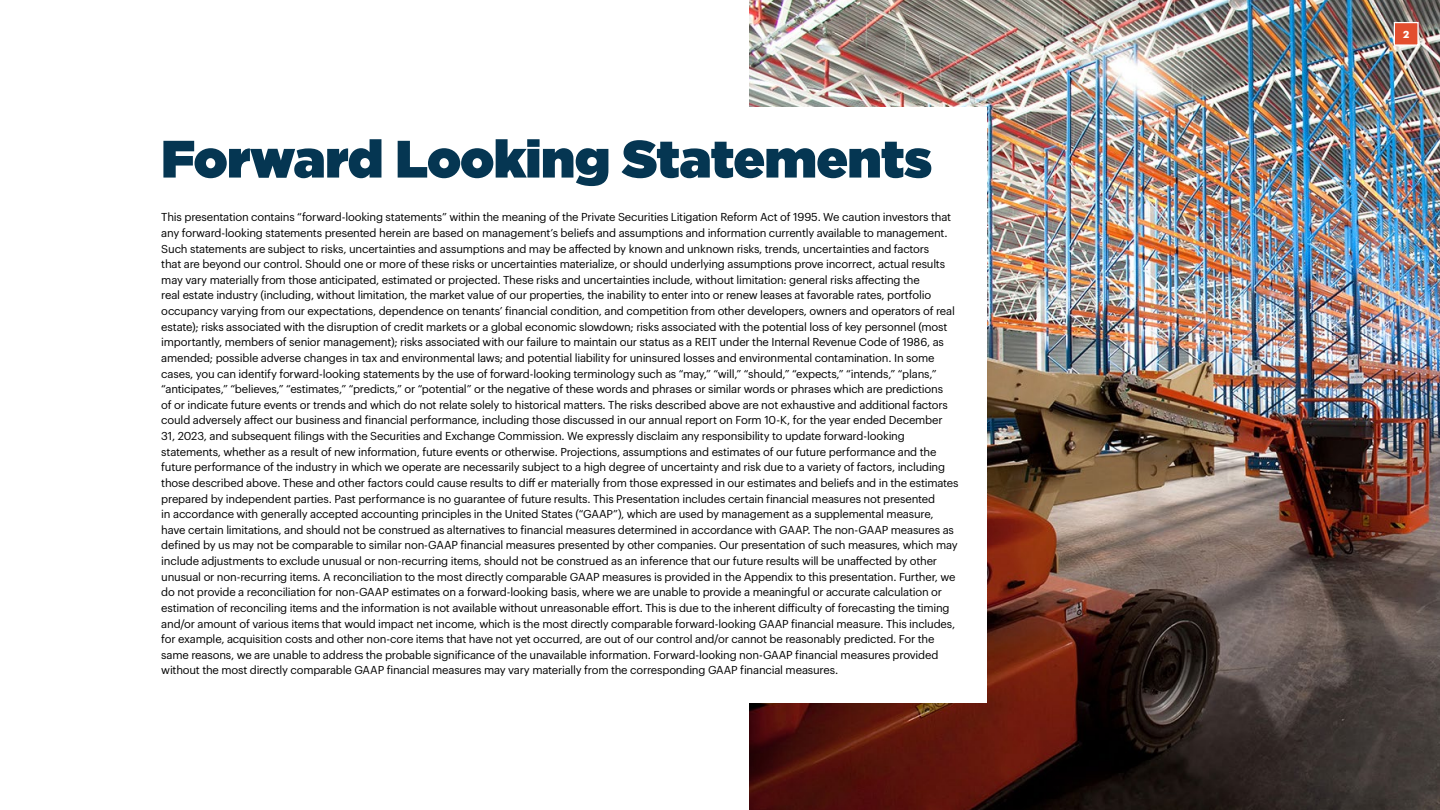
<style>
.page{position:relative;width:1440px;height:810px;background:#fff}
.page>*{position:absolute;margin:0;border:0;box-sizing:border-box;transform-origin:0 0}
.t1{font:900 52.5px "Gotham";letter-spacing:-.005em;color:#053652}
.t2{font:11.25px/15.6px "Graphik";letter-spacing:-.02em;color:#000}
.t3{font:700 10px "Graphik";color:#fff}
</style>
<div class="page">
<img style="left:750px;top:0;width:690px;height:810px">
<div style="left:133px;top:107px;width:854px;height:596px;background:#fff"></div>
<div style="left:1394px;top:23px;width:24px;height:22px;background:#e34f2e"></div>
<div style="left:1394px;top:22px;width:25px;height:24px;border:1px solid #fff"></div>
<h1 class="t1" style="left:161px;top:121px;width:772px">Forward Looking Statements</h1>
<p class="t2" style="left:161px;top:208px;width:799px">This presentation contains “forward-looking statements” within the meaning of the Private Securities Litigation Reform Act of 1995. We caution investors that any forward-looking statements presented herein are based on management’s beliefs and assumptions and information currently available to management.<br>Such statements are subject to risks, uncertainties and assumptions and may be affected by known and unknown risks, trends, uncertainties and factors<br>that are beyond our control. Should one or more of these risks or uncertainties materialize, or should underlying assumptions prove incorrect, actual results may vary materially from those anticipated, estimated or projected. These risks and uncertainties include, without limitation: general risks affecting the<br>real estate industry (including, without limitation, the market value of our properties, the inability to enter into or renew leases at favorable rates, portfolio occupancy varying from our expectations, dependence on tenants’ financial condition, and competition from other developers, owners and operators of real estate); risks associated with the disruption of credit markets or a global economic slowdown; risks associated with the potential loss of key personnel (most importantly, members of senior management); risks associated with our failure to maintain our status as a REIT under the Internal Revenue Code of 1986, as amended; possible adverse changes in tax and environmental laws; and potential liability for uninsured losses and environmental contamination. In some cases, you can identify forward-looking statements by the use of forward-looking terminology such as “may,” “will,” “should,” “expects,” “intends,” “plans,” “anticipates,” “believes,” “estimates,” “predicts,” or “potential” or the negative of these words and phrases or similar words or phrases which are predictions<br>of or indicate future events or trends and which do not relate solely to historical matters. The risks described above are not exhaustive and additional factors could adversely affect our business and financial performance, including those discussed in our annual report on Form 10-K, for the year ended December 31, 2023, and subsequent filings with the Securities and Exchange Commission. We expressly disclaim any responsibility to update forward-looking statements, whether as a result of new information, future events or otherwise. Projections, assumptions and estimates of our future performance and the future performance of the industry in which we operate are necessarily subject to a high degree of uncertainty and risk due to a variety of factors, including those described above. These and other factors could cause results to diff er materially from those expressed in our estimates and beliefs and in the estimates prepared by independent parties. Past performance is no guarantee of future results. This Presentation includes certain financial measures not presented<br>in accordance with generally accepted accounting principles in the United States (“GAAP”), which are used by management as a supplemental measure, have certain limitations, and should not be construed as alternatives to financial measures determined in accordance with GAAP. The non-GAAP measures as defined by us may not be comparable to similar non-GAAP financial measures presented by other companies. Our presentation of such measures, which may include adjustments to exclude unusual or non-recurring items, should not be construed as an inference that our future results will be unaffected by other unusual or non-recurring items. A reconciliation to the most directly comparable GAAP measures is provided in the Appendix to this presentation. Further, we do not provide a reconciliation for non-GAAP estimates on a forward-looking basis, where we are unable to provide a meaningful or accurate calculation or estimation of reconciling items and the information is not available without unreasonable effort. This is due to the inherent difficulty of forecasting the timing and/or amount of various items that would impact net income, which is the most directly comparable forward-looking GAAP financial measure. This includes, for example, acquisition costs and other non-core items that have not yet occurred, are out of our control and/or cannot be reasonably predicted. For the same reasons, we are unable to address the probable significance of the unavailable information. Forward-looking non-GAAP financial measures provided without the most directly comparable GAAP financial measures may vary materially from the corresponding GAAP financial measures.</p>
<p class="t3" style="left:1403px;top:27px;width:8px">2</p>
</div>
